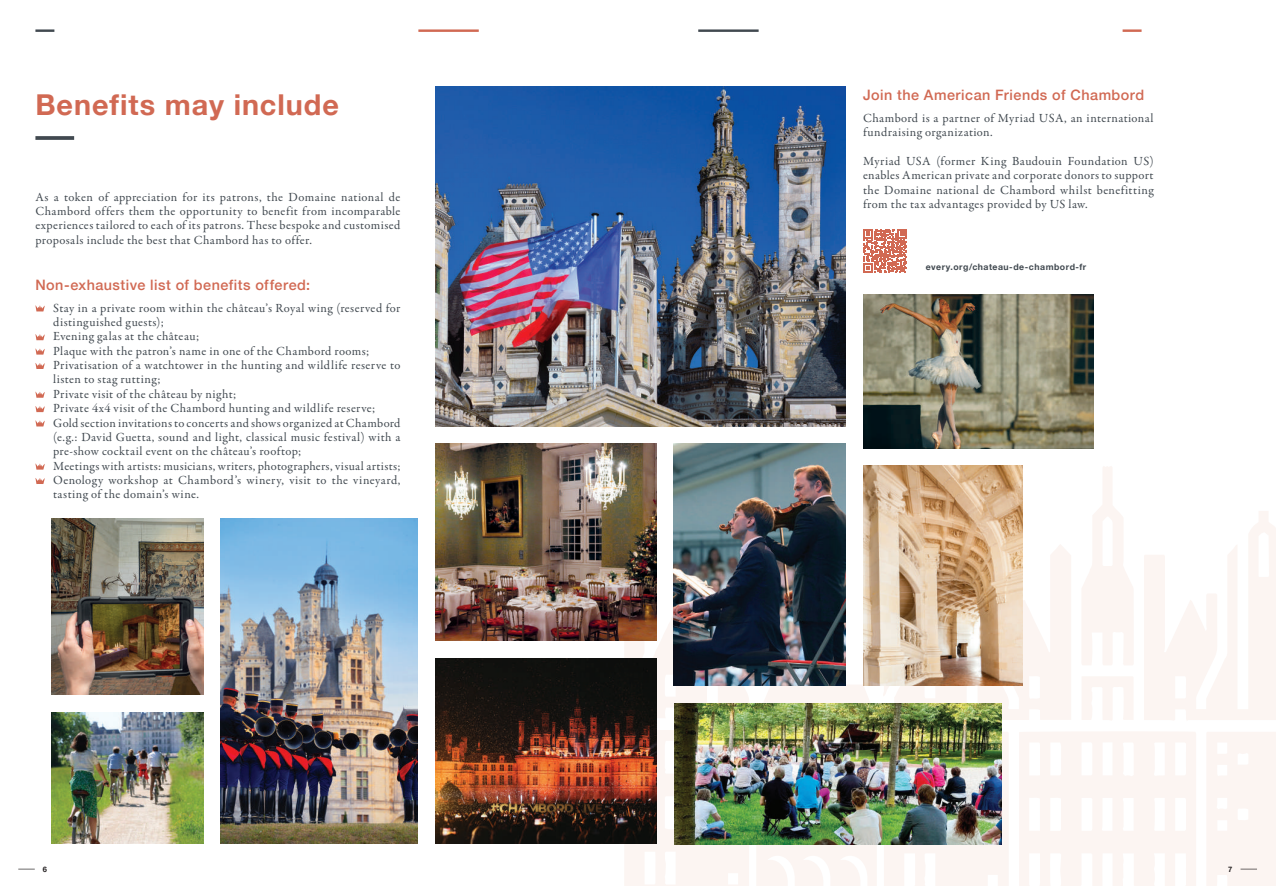
<style>
.page{position:relative;width:1276px;height:886px;background:#fff}
.page>*{position:absolute;margin:0;border:0;box-sizing:border-box;transform-origin:0 0}
.t1{font:700 28.75px "Helvetica Neue";letter-spacing:.035em;color:#d16953}
.t2{font:500 14.38px "Helvetica Neue";letter-spacing:.035em;color:#d16953}
.t3{font:12.5px/14.4px "Garamond Premr Pro";letter-spacing:.03em;color:#414950;text-align:justify}
.t4{font:700 8.75px "Helvetica Neue";letter-spacing:.055em;color:#414950}
.t5{font:700 7.5px "Helvetica Neue";color:#231f20}
</style>
<div class="page">
<svg style="left:18px;top:869px;width:17px;height:1px"></svg>
<svg style="left:1122px;top:29px;width:19px;height:3px"></svg>
<svg style="left:698px;top:29px;width:60px;height:3px"></svg>
<svg style="left:35px;top:29px;width:19px;height:3px"></svg>
<svg style="left:418px;top:29px;width:61px;height:3px"></svg>
<svg style="left:1019px;top:732px;width:177px;height:154px"></svg>
<svg style="left:883px;top:732px;width:125px;height:154px"></svg>
<svg style="left:1144px;top:511px;width:132px;height:209px"></svg>
<svg style="left:1082px;top:466px;width:51px;height:199px"></svg>
<svg style="left:883px;top:511px;width:188px;height:209px"></svg>
<svg style="left:1082px;top:677px;width:51px;height:43px"></svg>
<svg style="left:623px;top:730px;width:126px;height:156px"></svg>
<svg style="left:623px;top:509px;width:127px;height:209px"></svg>
<svg style="left:756px;top:844px;width:120px;height:42px"></svg>
<svg style="left:756px;top:684px;width:120px;height:19px"></svg>
<svg style="left:1207px;top:732px;width:69px;height:154px"></svg>
<img style="left:435px;top:444px;width:221px;height:196px">
<img style="left:674px;top:703px;width:328px;height:141px">
<img style="left:863px;top:294px;width:230px;height:155px">
<img style="left:863px;top:466px;width:159px;height:219px">
<img style="left:51px;top:518px;width:152px;height:176px">
<img style="left:51px;top:712px;width:152px;height:131px">
<img style="left:436px;top:658px;width:220px;height:185px">
<svg style="left:35px;top:136px;width:39px;height:4px"></svg>
<svg style="left:35px;top:305px;width:10px;height:6px"></svg>
<svg style="left:35px;top:334px;width:10px;height:6px"></svg>
<svg style="left:35px;top:349px;width:10px;height:6px"></svg>
<svg style="left:35px;top:363px;width:10px;height:6px"></svg>
<svg style="left:35px;top:392px;width:10px;height:6px"></svg>
<svg style="left:35px;top:406px;width:10px;height:6px"></svg>
<svg style="left:35px;top:420px;width:10px;height:6px"></svg>
<svg style="left:35px;top:464px;width:10px;height:6px"></svg>
<svg style="left:35px;top:478px;width:10px;height:6px"></svg>
<img style="left:674px;top:444px;width:171px;height:241px">
<img style="left:221px;top:518px;width:197px;height:325px">
<svg style="left:863px;top:229px;width:44px;height:44px"></svg>
<img style="left:436px;top:87px;width:409px;height:339px">
<h1 class="t1" style="left:35px;top:82px;width:305px">Benefits may include</h1>
<p class="t3" style="left:35px;top:190px;width:366px">As a token of appreciation for its patrons, the Domaine national de Chambord offers them the opportunity to benefit from incomparable experiences tailored to each of its patrons. These bespoke and customised proposals include the best that Chambord has to offer.</p>
<p class="t2" style="left:35px;top:273px;width:276px">Non-exhaustive list of benefits offered:</p>
<p class="t3" style="left:53px;top:301px;width:349px;text-align:left">Stay in a private room within the château’s Royal wing (reserved for distinguished guests);<br>Evening galas at the château;<br>Plaque with the patron’s name in one of the Chambord rooms; Privatisation of a watchtower in the hunting and wildlife reserve to listen to stag rutting;<br>Private visit of the château by night;<br>Private 4x4 visit of the Chambord hunting and wildlife reserve; Gold section invitations to concerts and shows organized at Chambord (e.g.: David Guetta, sound and light, classical music festival) with a pre-show cocktail event on the château’s rooftop;<br>Meetings with artists: musicians, writers, photographers, visual artists; Oenology workshop at Chambord’s winery, visit to the vineyard, tasting of the domain’s wine.</p>
<p class="t2" style="left:863px;top:84px;width:283px">Join the American Friends of Chambord</p>
<p class="t3" style="left:863px;top:111px;width:292px">Chambord is a partner of Myriad USA, an international fundraising organization.</p>
<p class="t3" style="left:863px;top:154px;width:292px">Myriad USA (former King Baudouin Foundation US) enables American private and corporate donors to support the Domaine national de Chambord whilst benefitting from the tax advantages provided by US law.</p>
<p class="t4" style="left:926px;top:260px;width:162px">every.org/chateau-de-chambord-fr</p>
<p class="t5" style="left:43px;top:864px;width:6px">6</p>
<p class="t5" style="left:1228px;top:864px;width:6px">7</p>
</div>
